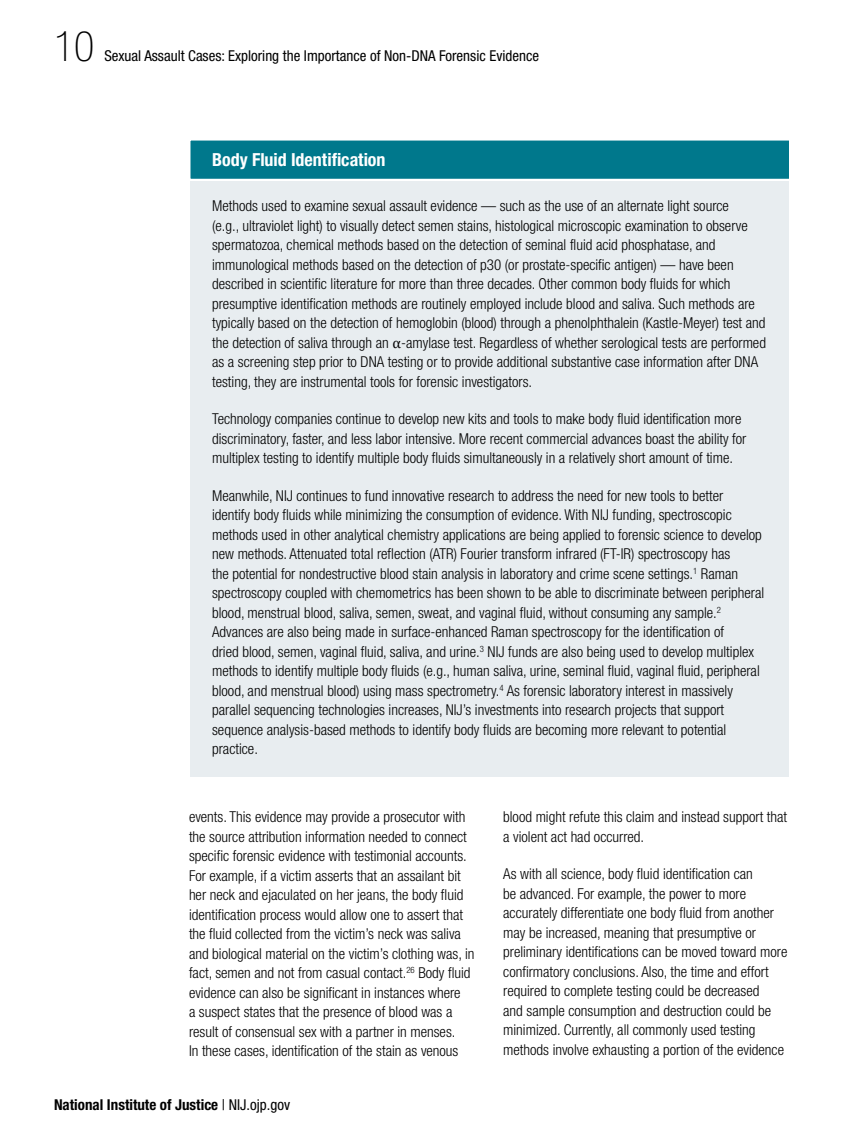
<style>
.page{position:relative;width:864px;height:1134px;background:#fff}
.page>*{position:absolute;margin:0;border:0;box-sizing:border-box;transform-origin:0 0}
.t1{font:100 condensed 42px "Helvetica Neue LT Std";color:#000}
.t2{font:700 condensed 18px "Helvetica Neue LT Std";color:#fff}
.t3{font:300 condensed 15px/19.5px "Helvetica Neue LT Std";color:#000}
.t4{font:condensed 15px "Helvetica Neue LT Std";color:#000}
.t5{font:700 condensed 15px "Helvetica Neue LT Std";color:#000}
.s1{font-family:"Cambria Math";font-weight:400;font-stretch:normal}
.s2{font-weight:400}
</style>
<div class="page">
<div style="left:191px;top:179px;width:598px;height:598px;background:#e8edf0"></div>
<svg style="left:190px;top:140px;width:599px;height:42px;background:#168396"></svg>
<h1 class="t1" style="left:54px;top:23px;width:42px">10</h1>
<p class="t4" style="left:104px;top:48px;width:436px">Sexual Assault Cases: Exploring the Importance of Non-DNA Forensic Evidence</p>
<h2 class="t2" style="left:212px;top:149px;width:175px">Body Fluid Identification</h2>
<p class="t3" style="left:212px;top:196px;width:555px">Methods used to examine sexual assault evidence — such as the use of an alternate light source<br>(e.g., ultraviolet light) to visually detect semen stains, histological microscopic examination to observe spermatozoa, chemical methods based on the detection of seminal fluid acid phosphatase, and immunological methods based on the detection of p30 (or prostate-specific antigen) — have been described in scientific literature for more than three decades. Other common body fluids for which presumptive identification methods are routinely employed include blood and saliva. Such methods are typically based on the detection of hemoglobin (blood) through a phenolphthalein (Kastle-Meyer) test and the detection of saliva through an <span class="s1">α</span>-amylase test. Regardless of whether serological tests are performed as a screening step prior to DNA testing or to provide additional substantive case information after DNA testing, they are instrumental tools for forensic investigators.</p>
<p class="t3" style="left:212px;top:409px;width:536px">Technology companies continue to develop new kits and tools to make body fluid identification more discriminatory, faster, and less labor intensive. More recent commercial advances boast the ability for multiplex testing to identify multiple body fluids simultaneously in a relatively short amount of time.</p>
<p class="t3" style="left:212px;top:485px;width:554px">Meanwhile, NIJ continues to fund innovative research to address the need for new tools to better identify body fluids while minimizing the consumption of evidence. With NIJ funding, spectroscopic methods used in other analytical chemistry applications are being applied to forensic science to develop new methods. Attenuated total reflection (ATR) Fourier transform infrared (FT-IR) spectroscopy has<br>the potential for nondestructive blood stain analysis in laboratory and crime scene settings.<sup>1</sup> Raman spectroscopy coupled with chemometrics has been shown to be able to discriminate between peripheral blood, menstrual blood, saliva, semen, sweat, and vaginal fluid, without consuming any sample.<sup>2<br></sup>Advances are also being made in surface-enhanced Raman spectroscopy for the identification of<br>dried blood, semen, vaginal fluid, saliva, and urine.<sup>3</sup> NIJ funds are also being used to develop multiplex methods to identify multiple body fluids (e.g., human saliva, urine, seminal fluid, vaginal fluid, peripheral blood, and menstrual blood) using mass spectrometry.<sup>4</sup> As forensic laboratory interest in massively parallel sequencing technologies increases, NIJ’s investments into research projects that support sequence analysis-based methods to identify body fluids are becoming more relevant to potential practice.</p>
<p class="t3" style="left:189px;top:807px;width:287px">events. This evidence may provide a prosecutor with the source attribution information needed to connect specific forensic evidence with testimonial accounts.<br>For example, if a victim asserts that an assailant bit her neck and ejaculated on her jeans, the body fluid identification process would allow one to assert that the fluid collected from the victim’s neck was saliva and biological material on the victim’s clothing was, in fact, semen and not from casual contact.<sup>26</sup> Body fluid evidence can also be significant in instances where<br>a suspect states that the presence of blood was a result of consensual sex with a partner in menses.<br>In these cases, identification of the stain as venous</p>
<p class="t3" style="left:503px;top:807px;width:285px">blood might refute this claim and instead support that a violent act had occurred.</p>
<p class="t3" style="left:503px;top:864px;width:286px">As with all science, body fluid identification can<br>be advanced. For example, the power to more accurately differentiate one body fluid from another may be increased, meaning that presumptive or preliminary identifications can be moved toward more confirmatory conclusions. Also, the time and effort required to complete testing could be decreased<br>and sample consumption and destruction could be minimized. Currently, all commonly used testing methods involve exhausting a portion of the evidence</p>
<p class="t5" style="left:54px;top:1095px;width:238px">National Institute of Justice <span class="s2">| NIJ.ojp.gov</span></p>
</div>
